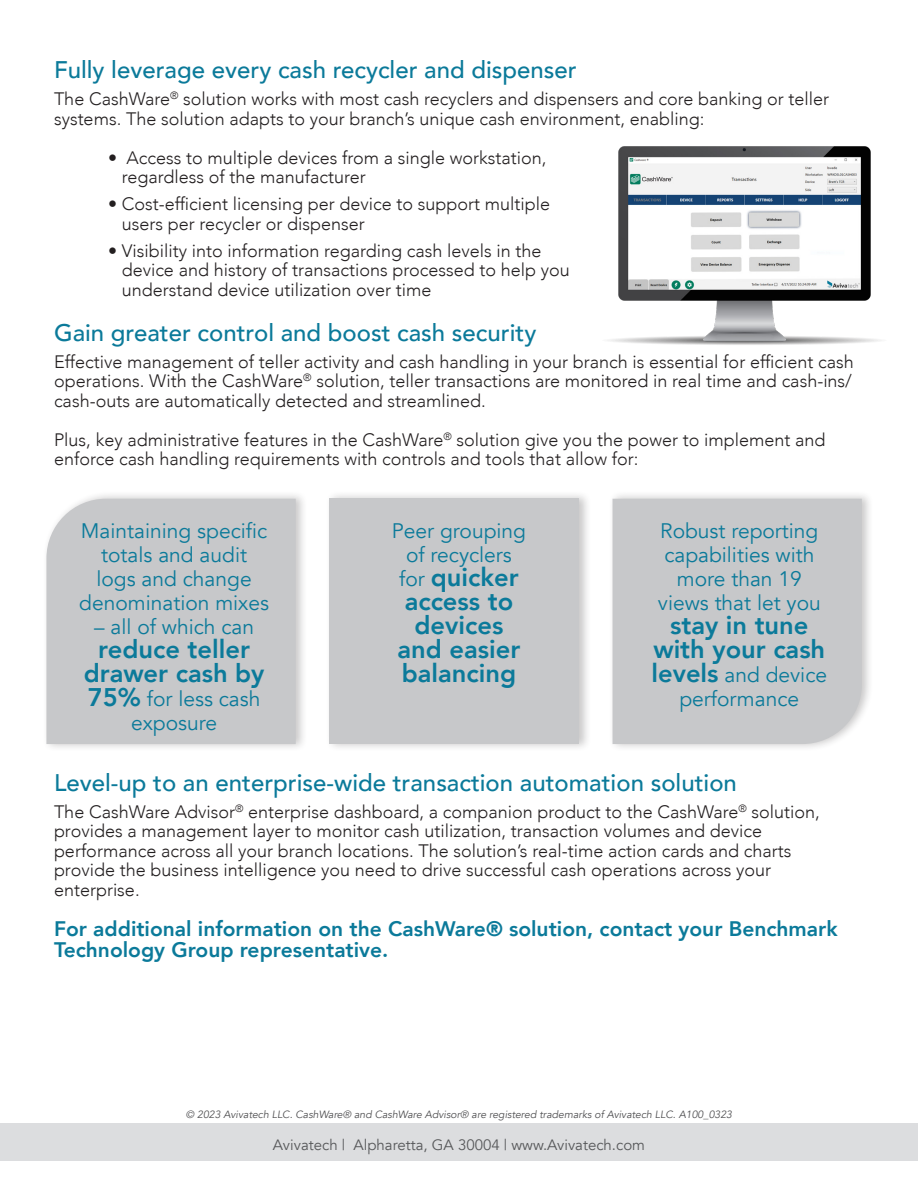
<style>
.page{position:relative;width:918px;height:1188px;background:#fff}
.page>*{position:absolute;margin:0;border:0;box-sizing:border-box;transform-origin:0 0}
.t1{font:800 25.5px/24px "Avenir";color:#0b7a9a;text-align:center}
.SUBhead{font:500 24px "Avenir";color:#0b7a9a}
.t2{font:21px/24px "Avenir";color:#0b7a9a;text-align:center}
.t3{font:800 21px/21px "Avenir";color:#0b7a9a}
.Body{font:300 18px/19.5px "Avenir";color:#231f20}
.t4{font:15px "Avenir";color:#57585a}
.t5{font:italic 10.5px "Avenir";color:#505052}
.s1{font-weight:800;font-size:25.5px}
.s2{font-weight:400;font-size:21px}
</style>
<div class="page">
<div style="left:0;top:1123px;width:918px;height:38px;background:#dcdddf"></div>
<div style="left:42px;top:490px;width:266px;height:262px;background:#231f20;opacity:.25"></div>
<div style="left:46px;top:499px;width:250px;height:245px;background:#c7c8ca"></div>
<div style="left:609px;top:490px;width:265px;height:262px;background:#231f20;opacity:.25"></div>
<div style="left:613px;top:499px;width:249px;height:245px;background:#c7c8ca"></div>
<div style="left:326px;top:490px;width:265px;height:262px;background:#231f20;opacity:.25"></div>
<div style="left:330px;top:499px;width:249px;height:245px;background:#c7c8ca"></div>
<img style="left:607px;top:146px;width:275px;height:199px">
<p class="SUBhead" style="left:54px;top:49px;width:524px">Fully leverage every cash recycler and dispenser</p>
<p class="Body" style="left:54px;top:89px;width:777px">The CashWare<sup>®</sup> solution works with most cash recyclers and dispensers and core banking or teller systems. The solution adapts to your branch’s unique cash environment, enabling:</p>
<p class="Body" style="left:122px;top:148px;width:426px;text-indent:-14px">• Access to multiple devices from a single workstation, regardless of the manufacturer</p>
<p class="Body" style="left:122px;top:194px;width:430px;text-indent:-14px">• Cost-efficient licensing per device to support multiple users per recycler or dispenser</p>
<p class="Body" style="left:122px;top:241px;width:450px;text-indent:-14px">• Visibility into information regarding cash levels in the device and history of transactions processed to help you understand device utilization over time</p>
<p class="SUBhead" style="left:54px;top:311px;width:484px">Gain greater control and boost cash security</p>
<p class="Body" style="left:54px;top:352px;width:801px;text-align:justify">Effective management of teller activity and cash handling in your branch is essential for efficient cash operations. With the CashWare<sup>®</sup> solution, teller transactions are monitored in real time and cash-ins/ cash-outs are automatically detected and streamlined.</p>
<p class="Body" style="left:54px;top:430px;width:773px">Plus, key administrative features in the CashWare<sup>®</sup> solution give you the power to implement and enforce cash handling requirements with controls and tools that allow for:</p>
<p class="t2" style="left:79px;top:519px;width:191px">Maintaining specific totals and audit logs and change denomination mixes</p>
<p class="t2" style="left:94px;top:615px;width:161px">– all of which can</p>
<p class="t1" style="left:84px;top:637px;width:182px">reduce teller drawer cash by</p>
<p class="t2" style="left:88px;top:687px;width:174px"><span class="s1">75%</span> for less cash exposure</p>
<p class="t2" style="left:392px;top:519px;width:136px">Peer grouping of recyclers</p>
<p class="t1" style="left:398px;top:565px;width:124px"><span class="s2">for</span> quicker access to devices and easier balancing</p>
<p class="t2" style="left:658px;top:519px;width:164px">Robust reporting capabilities with more than 19 views that let you</p>
<p class="t1" style="left:653px;top:613px;width:173px">stay in tune with your cash</p>
<p class="t2" style="left:652px;top:663px;width:177px"><span class="s1">levels</span> and device performance</p>
<p class="SUBhead" style="left:54px;top:761px;width:684px">Level-up to an enterprise-wide transaction automation solution</p>
<p class="Body" style="left:54px;top:802px;width:767px">The CashWare Advisor<sup>®</sup> enterprise dashboard, a companion product to the CashWare<sup>®</sup> solution, provides a management layer to monitor cash utilization, transaction volumes and device performance across all your branch locations. The solution’s real-time action cards and charts provide the business intelligence you need to drive successful cash operations across your enterprise.</p>
<p class="t3" style="left:54px;top:918px;width:785px">For additional information on the CashWare® solution, contact your Benchmark<br>Technology Group representative.</p>
<p class="t5" style="left:186px;top:1108px;width:548px">© 2023 Avivatech LLC. CashWare® and CashWare Advisor® are registered trademarks of Avivatech LLC. A100_0323</p>
<p class="t4" style="left:273px;top:1135px;width:374px">Avivatech | Alpharetta, GA 30004 | www.Avivatech.com</p>
</div>
